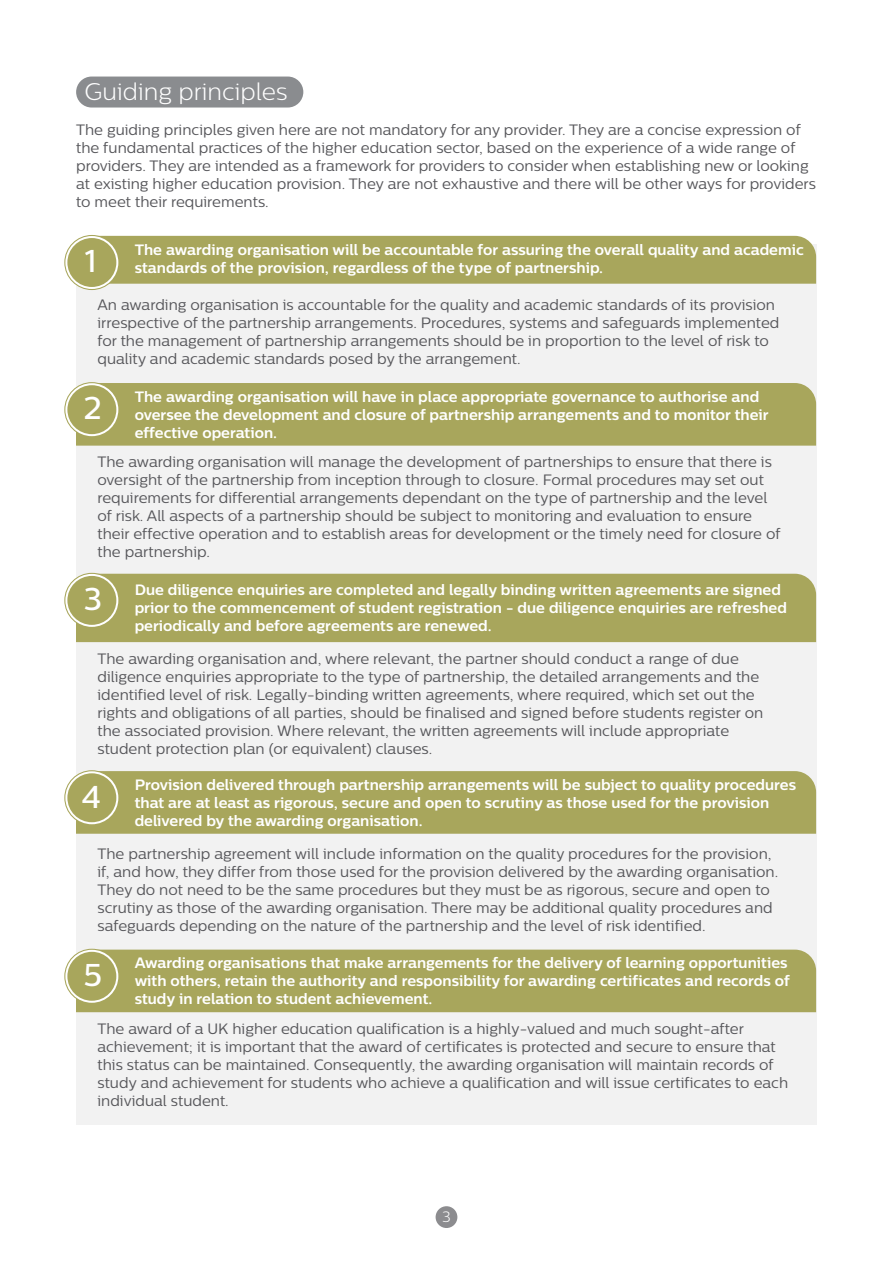
<style>
.page{position:relative;width:893px;height:1263px;background:#fff}
.page>*{position:absolute;margin:0;border:0;box-sizing:border-box;transform-origin:0 0}
.Bullets{font:500 31.5px "Centrale Sans";color:#fff}
.t1{font:300 24px "Centrale Sans";color:#fff}
.Body{font:15px/18px "Centrale Sans";color:#56565a}
.t2{font:700 15px/18px "Centrale Sans";color:#fff}
.t3{font:300 15px "Centrale Sans";color:#fff}
</style>
<div class="page">
<div style="left:436px;top:1206px;width:21px;height:22px;background:#8c8c8f;border-radius:50%"></div>
<div style="left:76px;top:244px;width:740px;height:881px;background:#f2f2f2"></div>
<div style="left:79px;top:236px;width:737px;height:48px;background:#a8a65c"></div>
<svg style="left:64px;top:235px;width:55px;height:55px"></svg>
<svg style="left:65px;top:236px;width:53px;height:53px"></svg>
<div style="left:67px;top:238px;width:49px;height:49px;background:#a8a65c;border-radius:50%"></div>
<div style="left:76px;top:383px;width:740px;height:63px;background:#a8a65c"></div>
<svg style="left:64px;top:382px;width:55px;height:55px"></svg>
<svg style="left:65px;top:383px;width:53px;height:53px"></svg>
<div style="left:67px;top:385px;width:49px;height:49px;background:#a8a65c;border-radius:50%"></div>
<div style="left:76px;top:574px;width:740px;height:68px;background:#a8a65c"></div>
<svg style="left:64px;top:573px;width:55px;height:55px"></svg>
<svg style="left:65px;top:574px;width:53px;height:53px"></svg>
<div style="left:67px;top:576px;width:49px;height:49px;background:#a8a65c;border-radius:50%"></div>
<div style="left:76px;top:77px;width:227px;height:31px;background:#8a8c8f;border-radius:15px"></div>
<div style="left:76px;top:771px;width:740px;height:63px;background:#a8a65c"></div>
<svg style="left:64px;top:770px;width:55px;height:55px"></svg>
<svg style="left:65px;top:771px;width:53px;height:53px"></svg>
<div style="left:67px;top:773px;width:49px;height:49px;background:#a8a65c;border-radius:50%"></div>
<div style="left:76px;top:949px;width:740px;height:63px;background:#a8a65c"></div>
<svg style="left:64px;top:949px;width:55px;height:55px"></svg>
<svg style="left:65px;top:950px;width:53px;height:53px"></svg>
<div style="left:67px;top:952px;width:49px;height:49px;background:#a8a65c;border-radius:50%"></div>
<h2 class="t1" style="left:85px;top:78px;width:204px">Guiding principles</h2>
<p class="Body" style="left:76px;top:121px;width:741px">The guiding principles given here are not mandatory for any provider. They are a concise expression of the fundamental practices of the higher education sector, based on the experience of a wide range of providers. They are intended as a framework for providers to consider when establishing new or looking at existing higher education provision. They are not exhaustive and there will be other ways for providers to meet their requirements.</p>
<h1 class="t2" style="left:135px;top:240px;width:671px">The awarding organisation will be accountable for assuring the overall quality and academic</h1>
<p class="Bullets" style="left:85px;top:242px;width:14px">1</p>
<h1 class="t2" style="left:135px;top:258px;width:470px">standards of the provision, regardless of the type of partnership.</h1>
<h1 class="Body" style="left:97px;top:295px;width:683px">An awarding organisation is accountable for the quality and academic standards of its provision irrespective of the partnership arrangements. Procedures, systems and safeguards implemented for the management of partnership arrangements should be in proportion to the level of risk to quality and academic standards posed by the arrangement.</h1>
<h1 class="t2" style="left:135px;top:387px;width:635px">The awarding organisation will have in place appropriate governance to authorise and oversee the development and closure of partnership arrangements and to monitor their effective operation.</h1>
<p class="Bullets" style="left:83px;top:389px;width:20px">2</p>
<h1 class="Body" style="left:97px;top:453px;width:685px">The awarding organisation will manage the development of partnerships to ensure that there is oversight of the partnership from inception through to closure. Formal procedures may set out requirements for differential arrangements dependant on the type of partnership and the level of risk. All aspects of a partnership should be subject to monitoring and evaluation to ensure their effective operation and to establish areas for development or the timely need for closure of the partnership.</h1>
<h1 class="t2" style="left:135px;top:580px;width:654px">Due diligence enquiries are completed and legally binding written agreements are signed prior to the commencement of student registration - due diligence enquiries are refreshed periodically and before agreements are renewed.</h1>
<p class="Bullets" style="left:83px;top:580px;width:20px">3</p>
<h1 class="Body" style="left:97px;top:649px;width:667px">The awarding organisation and, where relevant, the partner should conduct a range of due diligence enquiries appropriate to the type of partnership, the detailed arrangements and the identified level of risk. Legally-binding written agreements, where required, which set out the rights and obligations of all parties, should be finalised and signed before students register on the associated provision. Where relevant, the written agreements will include appropriate student protection plan (or equivalent) clauses.</h1>
<h1 class="t2" style="left:135px;top:775px;width:663px">Provision delivered through partnership arrangements will be subject to quality procedures that are at least as rigorous, secure and open to scrutiny as those used for the provision delivered by the awarding organisation.</h1>
<p class="Bullets" style="left:81px;top:778px;width:21px">4</p>
<h1 class="Body" style="left:97px;top:844px;width:682px">The partnership agreement will include information on the quality procedures for the provision, if, and how, they differ from those used for the provision delivered by the awarding organisation.<br>They do not need to be the same procedures but they must be as rigorous, secure and open to scrutiny as those of the awarding organisation. There may be additional quality procedures and safeguards depending on the nature of the partnership and the level of risk identified.</h1>
<h1 class="t2" style="left:135px;top:954px;width:657px">Awarding organisations that make arrangements for the delivery of learning opportunities with others, retain the authority and responsibility for awarding certificates and records of study in relation to student achievement.</h1>
<p class="Bullets" style="left:83px;top:956px;width:20px">5</p>
<h1 class="Body" style="left:97px;top:1019px;width:692px">The award of a UK higher education qualification is a highly-valued and much sought-after achievement; it is important that the award of certificates is protected and secure to ensure that this status can be maintained. Consequently, the awarding organisation will maintain records of study and achievement for students who achieve a qualification and will issue certificates to each individual student.</h1>
<p class="t3" style="left:442px;top:1208px;width:10px">3</p>
</div>
